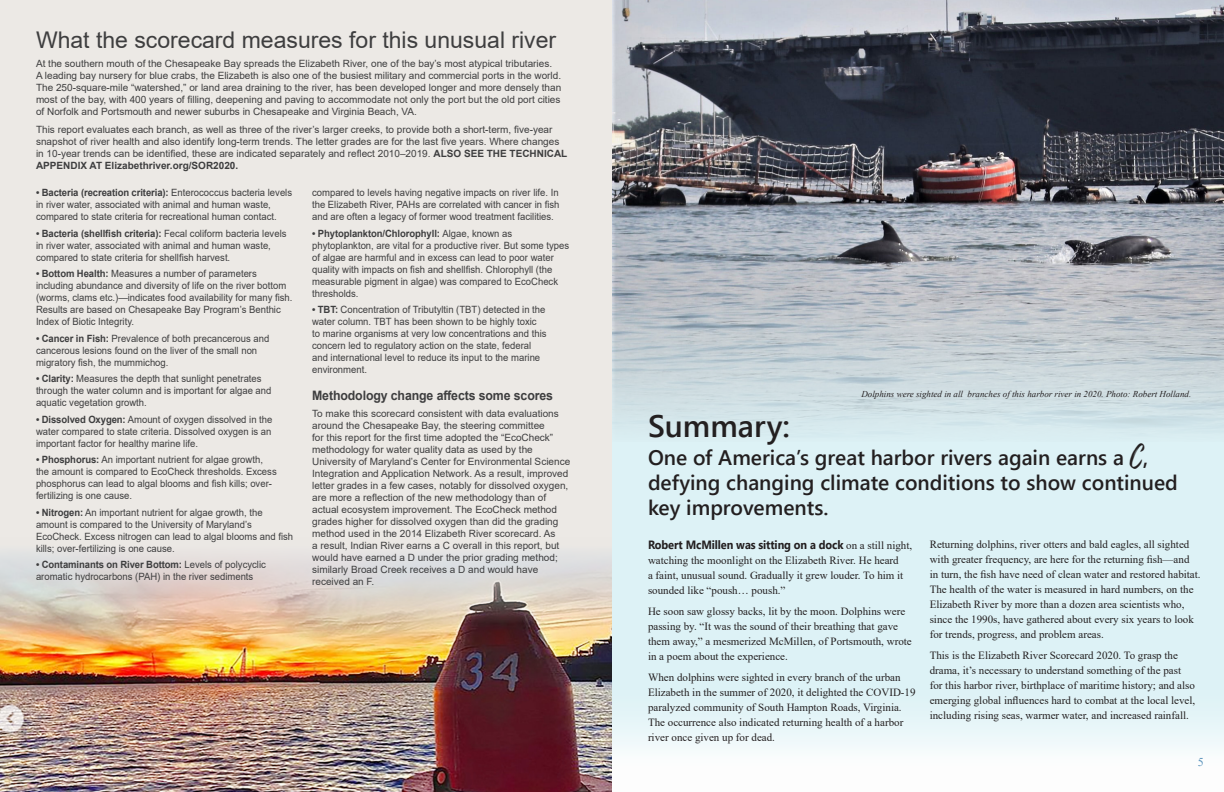
<style>
.page{position:relative;width:1224px;height:792px;background:#fff}
.page>*{position:absolute;margin:0;border:0;box-sizing:border-box;transform-origin:0 0}
.t1{font:600 31px "Segoe UI";color:#231f20}
.t2{font:23px "Arial";color:#3e3e3f}
.t3{font:600 21px/25.2px "Segoe UI";color:#231f20}
.t4{font:700 13px "Arial";letter-spacing:-.01em;color:#3e3e3f;scale:.95 1}
.t5{font:700 12px "Segoe UI";letter-spacing:-.01em;color:#231f20;scale:.92 1}
.t6{font:12px "Times New Roman";color:#548eb9}
.t7{font:11px/15px "Times New Roman";color:#231f20}
.t8{font:10px/12px "Arial";color:#3e3e3f;scale:.95 1}
.t9{font:10px/12px "Arial";color:#3e3e3f}
.t10{font:italic 9px "Times New Roman";color:#231f20}
.s1{font-weight:700}
.s2{font-family:"Playlist Script";font-weight:400;font-size:27px}
.s3{font-family:"Times New Roman";font-weight:400;font-size:11px}
</style>
<div class="page">
<div style="left:0;top:0;width:612px;height:792px;background:#ece9e5"></div>
<svg style="left:612px;top:442px;width:612px;height:308px;background:#def2f6"></svg>
<img style="left:612px;top:0;width:612px;height:442px">
<img style="left:0;top:553px;width:612px;height:239px">
<p class="t2" style="left:36px;top:25px;width:522px">What the scorecard measures for this unusual river</p>
<p class="t9" style="left:36px;top:58px;width:527px">At the southern mouth of the Chesapeake Bay spreads the Elizabeth River, one of the bay’s most atypical tributaries.<br>A leading bay nursery for blue crabs, the Elizabeth is also one of the busiest military and commercial ports in the world.<br>The 250-square-mile “watershed,” or land area draining to the river, has been developed longer and more densely than most of the bay, with 400 years of filling, deepening and paving to accommodate not only the port but the old port cities of Norfolk and Portsmouth and newer suburbs in Chesapeake and Virginia Beach, VA.</p>
<p class="t9" style="left:36px;top:124px;width:533px">This report evaluates each branch, as well as three of the river’s larger creeks, to provide both a short-term, five-year snapshot of river health and also identify long-term trends. The letter grades are for the last five years. Where changes in 10-year trends can be identified, these are indicated separately and reflect 2010–2019. <span class="s1">ALSO SEE THE TECHNICAL APPENDIX AT Elizabethriver.org/SOR2020.</span></p>
<p class="t8" style="left:36px;top:187px;width:271px"><span class="s1">• Bacteria (recreation criteria):</span> Enterococcus bacteria levels in river water, associated with animal and human waste, compared to state criteria for recreational human contact.</p>
<p class="t8" style="left:36px;top:227px;width:265px"><span class="s1">• Bacteria (shellfish criteria):</span> Fecal coliform bacteria levels in river water, associated with animal and human waste, compared to state criteria for shellfish harvest.</p>
<p class="t8" style="left:36px;top:268px;width:272px"><span class="s1">• Bottom Health:</span> Measures a number of parameters including abundance and diversity of life on the river bottom (worms, clams etc.)—indicates food availability for many fish.<br>Results are based on Chesapeake Bay Program’s Benthic Index of Biotic Integrity.</p>
<p class="t8" style="left:36px;top:332px;width:247px"><span class="s1">• Cancer in Fish:</span> Prevalence of both precancerous and cancerous lesions found on the liver of the small non migratory fish, the mummichog.</p>
<p class="t8" style="left:36px;top:373px;width:249px"><span class="s1">• Clarity:</span> Measures the depth that sunlight penetrates through the water column and is important for algae and aquatic vegetation growth.</p>
<p class="t8" style="left:36px;top:413px;width:250px;text-align:justify"><span class="s1">• Dissolved Oxygen:</span> Amount of oxygen dissolved in the water compared to state criteria. Dissolved oxygen is an important factor for healthy marine life.</p>
<p class="t8" style="left:36px;top:454px;width:255px"><span class="s1">• Phosphorus:</span> An important nutrient for algae growth, the amount is compared to EcoCheck thresholds. Excess phosphorus can lead to algal blooms and fish kills; over&shy;fertilizing is one cause.</p>
<p class="t8" style="left:36px;top:506px;width:272px"><span class="s1">• Nitrogen:</span> An important nutrient for algae growth, the amount is compared to the University of Maryland’s EcoCheck. Excess nitrogen can lead to algal blooms and fish kills; over-fertilizing is one cause.</p>
<p class="t8" style="left:36px;top:559px;width:243px"><span class="s1">• Contaminants on River Bottom:</span> Levels of polycyclic aromatic hydrocarbons (PAH) in the river sediments</p>
<p class="t8" style="left:312px;top:187px;width:262px;text-align:justify">compared to levels having negative impacts on river life. In the Elizabeth River, PAHs are correlated with cancer in fish and are often a legacy of former wood treatment facilities.</p>
<p class="t8" style="left:312px;top:227px;width:272px"><span class="s1">• Phytoplankton/Chlorophyll:</span> Algae, known as phytoplankton, are vital for a productive river. But some types of algae are harmful and in excess can lead to poor water quality with impacts on fish and shellfish. Chlorophyll (the measurable pigment in algae) was compared to EcoCheck thresholds.</p>
<p class="t8" style="left:312px;top:304px;width:248px"><span class="s1">• TBT:</span> Concentration of Tributyltin (TBT) detected in the water column. TBT has been shown to be highly toxic to marine organisms at very low concentrations and this concern led to regulatory action on the state, federal and international level to reduce its input to the marine environment.</p>
<p class="t4" style="left:312px;top:387px;width:255px">Methodology change affects some scores</p>
<p class="t9" style="left:312px;top:407px;width:260px">To make this scorecard consistent with data evaluations around the Chesapeake Bay, the steering committee<br>for this report for the first time adopted the “EcoCheck” methodology for water quality data as used by the University of Maryland’s Center for Environmental Science Integration and Application Network. As a result, improved letter grades in a few cases, notably for dissolved oxygen, are more a reflection of the new methodology than of actual ecosystem improvement. The EcoCheck method grades higher for dissolved oxygen than did the grading method used in the 2014 Elizabeth River scorecard. As<br>a result, Indian River earns a C overall in this report, but would have earned a D under the prior grading method; similarly Broad Creek receives a D and would have received an F.</p>
<p class="t10" style="left:861px;top:388px;width:331px">Dolphins were sighted in all branches of this harbor river in 2020. Photo: Robert Holland.</p>
<p class="t1" style="left:648px;top:396px;width:143px">Summary:</p>
<p class="t3" style="left:648px;top:443px;width:531px">One of America’s great harbor rivers again earns a <span class="s2">C</span>, defying changing climate conditions to show continued key improvements.</p>
<p class="t5" style="left:648px;top:533px;width:289px">Robert McMillen was sitting on a dock <span class="s3">on a still night,</span></p>
<p class="t7" style="left:648px;top:552px;width:257px">watching the moonlight on the Elizabeth River. He heard a faint, unusual sound. Gradually it grew louder. To him it sounded like “poush… poush.”</p>
<p class="t7" style="left:648px;top:603px;width:265px">He soon saw glossy backs, lit by the moon. Dolphins were passing by. “It was the sound of their breathing that gave them away,” a mesmerized McMillen, of Portsmouth, wrote in a poem about the experience.</p>
<p class="t7" style="left:648px;top:669px;width:269px">When dolphins were sighted in every branch of the urban Elizabeth in the summer of 2020, it delighted the COVID-19 paralyzed community of South Hampton Roads, Virginia.<br>The occurrence also indicated returning health of a harbor river once given up for dead.</p>
<p class="t7" style="left:930px;top:536px;width:272px">Returning dolphins, river otters and bald eagles, all sighted with greater frequency, are here for the returning fish—and in turn, the fish have need of clean water and restored habitat.<br>The health of the water is measured in hard numbers, on the Elizabeth River by more than a dozen area scientists who, since the 1990s, have gathered about every six years to look for trends, progress, and problem areas.</p>
<p class="t7" style="left:930px;top:647px;width:267px">This is the Elizabeth River Scorecard 2020. To grasp the drama, it’s necessary to understand something of the past for this harbor river, birthplace of maritime history; and also emerging global influences hard to combat at the local level, including rising seas, warmer water, and increased rainfall.</p>
<p class="t6" style="left:1198px;top:753px;width:7px">5</p>
</div>
